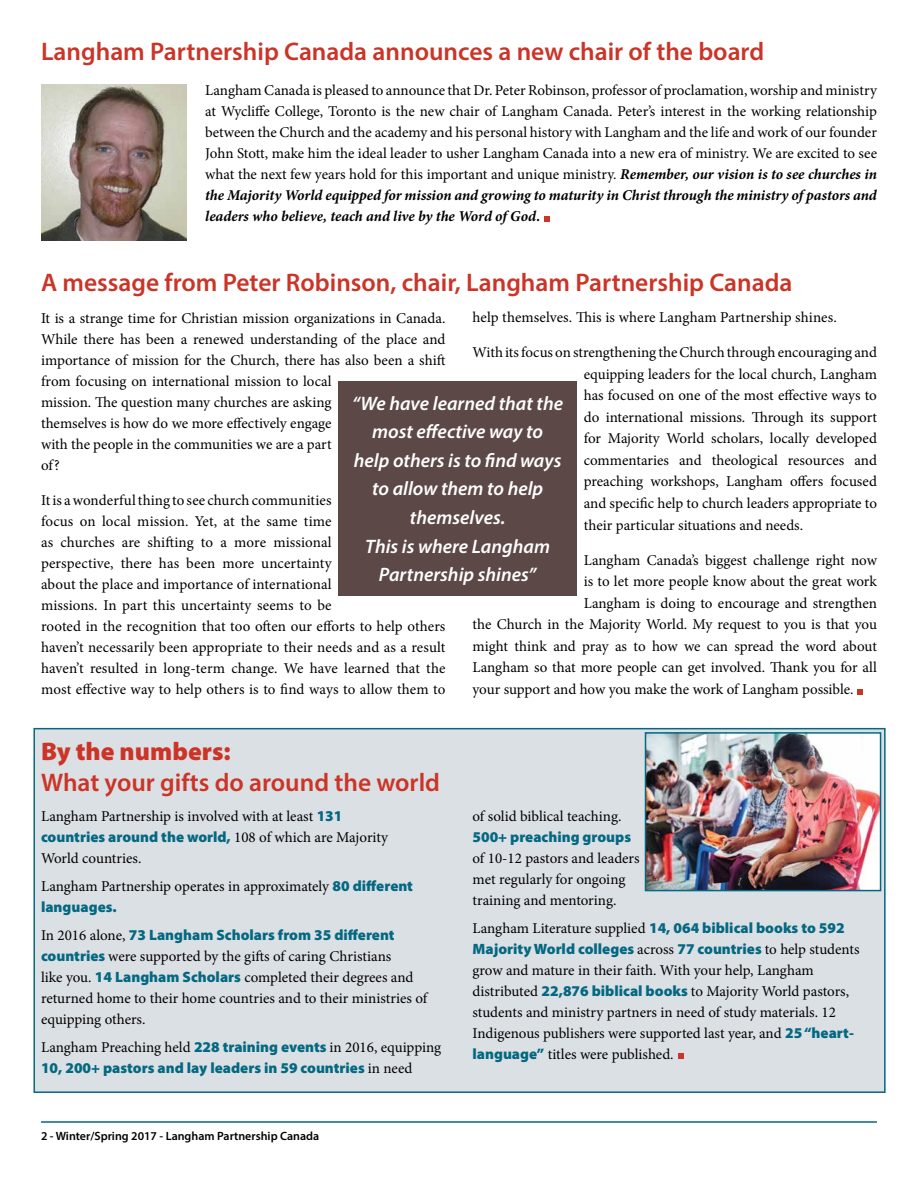
<style>
.page{position:relative;width:918px;height:1188px;background:#fff}
.page>*{position:absolute;margin:0;border:0;box-sizing:border-box;transform-origin:0 0}
.t1{font:600 25.5px "Myriad Pro";color:#cb3427}
.t2{font:900 25.5px "Myriad Pro";color:#cb3427}
.t3{font:italic 600 19.5px/28.5px "Myriad Pro";color:#fff;text-align:center}
.t4{font:15px/21px "Minion Pro";color:#000}
.t5{font:900 15px/27.8px "Myriad Pro";color:#036880}
.t6{font:600 12px "Myriad Pro";color:#000}
.s1{font-weight:700;font-style:italic}
.s2{font-family:"Myriad Pro";font-weight:900;color:#036880}
.s3{font-family:"Minion Pro";font-weight:400;color:#000}
</style>
<div class="page">
<hr style="left:41px;top:1121px;width:836px;height:2px;background:#036880">
<div style="left:33px;top:728px;width:853px;height:365px;background:#dbe0e5;border:2px solid #036880"></div>
<svg style="left:858px;top:689px;width:5px;height:5px"></svg>
<img style="left:41px;top:84px;width:145px;height:157px">
<div style="left:338px;top:382px;width:239px;height:214px;background:#5c4847"></div>
<img style="left:648px;top:735px;width:230px;height:153px">
<div style="left:645px;top:732px;width:236px;height:159px;border:2px solid #036880"></div>
<svg style="left:544px;top:216px;width:5px;height:5px"></svg>
<svg style="left:678px;top:1054px;width:5px;height:5px"></svg>
<h1 class="t1" style="left:41px;top:35px;width:725px">Langham Partnership Canada announces a new chair of the board</h1>
<p class="t4" style="left:205px;top:80px;width:673px;text-align:justify">Langham Canada is pleased to announce that Dr. Peter Robinson, professor of proclamation, worship and ministry at Wycliffe College, Toronto is the new chair of Langham Canada. Peter’s interest in the working relationship between the Church and the academy and his personal history with Langham and the life and work of our founder John Stott, make him the ideal leader to usher Langham Canada into a new era of ministry. We are excited to see what the next few years hold for this important and unique ministry. <span class="s1">Remember, our vision is to see churches in the Majority World equipped for mission and growing to maturity in Christ through the ministry of pastors and leaders who believe, teach and live by the Word of God.</span></p>
<h1 class="t1" style="left:41px;top:266px;width:753px">A message from Peter Robinson, chair, Langham Partnership Canada</h1>
<p class="t4" style="left:472px;top:307px;width:366px">help themselves. This is where Langham Partnership shines.</p>
<p class="t4" style="left:584px;top:342px;width:295px;line-height:21.6px;text-align:justify;text-indent:-111px">With its focus on strengthening the Church through encouraging and equipping leaders for the local church, Langham has focused on one of the most effective ways to do international missions. Through its support for Majority World scholars, locally developed commentaries and theological resources and preaching workshops, Langham offers focused and specific help to church leaders appropriate to their particular situations and needs.</p>
<p class="t4" style="left:584px;top:549px;width:295px">Langham Canada’s biggest challenge right now</p>
<p class="t4" style="left:584px;top:571px;width:295px">is to let more people know about the great work</p>
<p class="t4" style="left:584px;top:592px;width:295px">Langham is doing to encourage and strengthen</p>
<p class="t4" style="left:472px;top:614px;width:406px">the Church in the Majority World. My request to you is that you</p>
<p class="t4" style="left:472px;top:635px;width:406px">might think and pray as to how we can spread the word about</p>
<p class="t4" style="left:472px;top:657px;width:406px">Langham so that more people can get involved. Thank you for all</p>
<p class="t4" style="left:472px;top:678px;width:383px">your support and how you make the work of Langham possible.</p>
<p class="t4" style="left:41px;top:308px;width:406px">It is a strange time for Christian mission organizations in Canada.<br>While there has been a renewed understanding of the place and importance of mission for the Church, there has also been a shift from focusing on international mission to local<br>mission. The question many churches are asking<br>themselves is how do we more effectively engage<br>with the people in the communities we are a part<br>of?</p>
<p class="t4" style="left:41px;top:490px;width:406px">It is a wonderful thing to see church communities<br>focus on local mission. Yet, at the same time<br>as churches are shifting to a more missional<br>perspective, there has been more uncertainty<br>about the place and importance of international<br>missions. In part this uncertainty seems to be<br>rooted in the recognition that too often our efforts to help others haven’t necessarily been appropriate to their needs and as a result haven’t resulted in long-term change. We have learned that the most effective way to help others is to find ways to allow them to</p>
<h2 class="t3" style="left:352px;top:389px;width:212px">“We have learned that the most effective way to help others is to find ways to allow them to help themselves.<br>This is where Langham<br>Partnership shines”</h2>
<h1 class="t2" style="left:41px;top:734px;width:191px">By the numbers:</h1>
<h1 class="t1" style="left:41px;top:766px;width:401px">What your gifts do around the world</h1>
<p class="t4" style="left:41px;top:806px;width:303px">Langham Partnership is involved with at least <span class="s2">131</span></p>
<p class="t5" style="left:41px;top:823px;width:348px">countries around the world, <span class="s3">108 of which are Majority</span></p>
<p class="t4" style="left:41px;top:845px;width:374px;line-height:27.8px">World countries.<br>Langham Partnership operates in approximately <span class="s2">80 different</span></p>
<p class="t5" style="left:41px;top:892px;width:355px">languages.<br><span class="s3">In 2016 alone,</span> 73 Langham Scholars from 35 different</p>
<p class="t4" style="left:41px;top:946px;width:388px"><span class="s2">countries</span> were supported by the gifts of caring Christians<br>like you. <span class="s2">14 Langham Scholars</span> completed their degrees and returned home to their home countries and to their ministries of equipping others.</p>
<p class="t4" style="left:41px;top:1036px;width:402px">Langham Preaching held <span class="s2">228 training events</span> in 2016, equipping</p>
<p class="t5" style="left:41px;top:1053px;width:373px">10, 200+ pastors and lay leaders in 59 countries <span class="s3">in need</span></p>
<p class="t6" style="left:41px;top:1128px;width:280px">2 - Winter/Spring 2017 - Langham Partnership Canada</p>
<p class="t4" style="left:472px;top:806px;width:150px">of solid biblical teaching.</p>
<p class="t5" style="left:472px;top:822px;width:160px">500+ preaching groups</p>
<p class="t4" style="left:472px;top:848px;width:169px">of 10-12 pastors and leaders met regularly for ongoing training and mentoring.</p>
<p class="t4" style="left:472px;top:917px;width:374px">Langham Literature supplied <span class="s2">14, 064 biblical books to 592</span></p>
<p class="t5" style="left:472px;top:934px;width:389px">Majority World colleges <span class="s3">across</span> 77 countries <span class="s3">to help students</span></p>
<p class="t4" style="left:472px;top:959px;width:383px">grow and mature in their faith. With your help, Langham distributed <span class="s2">22,876 biblical books</span> to Majority World pastors, students and ministry partners in need of study materials. 12<br>Indigenous publishers were supported last year, and <span class="s2">25 “heart&shy;language”</span> titles were published.</p>
</div>
